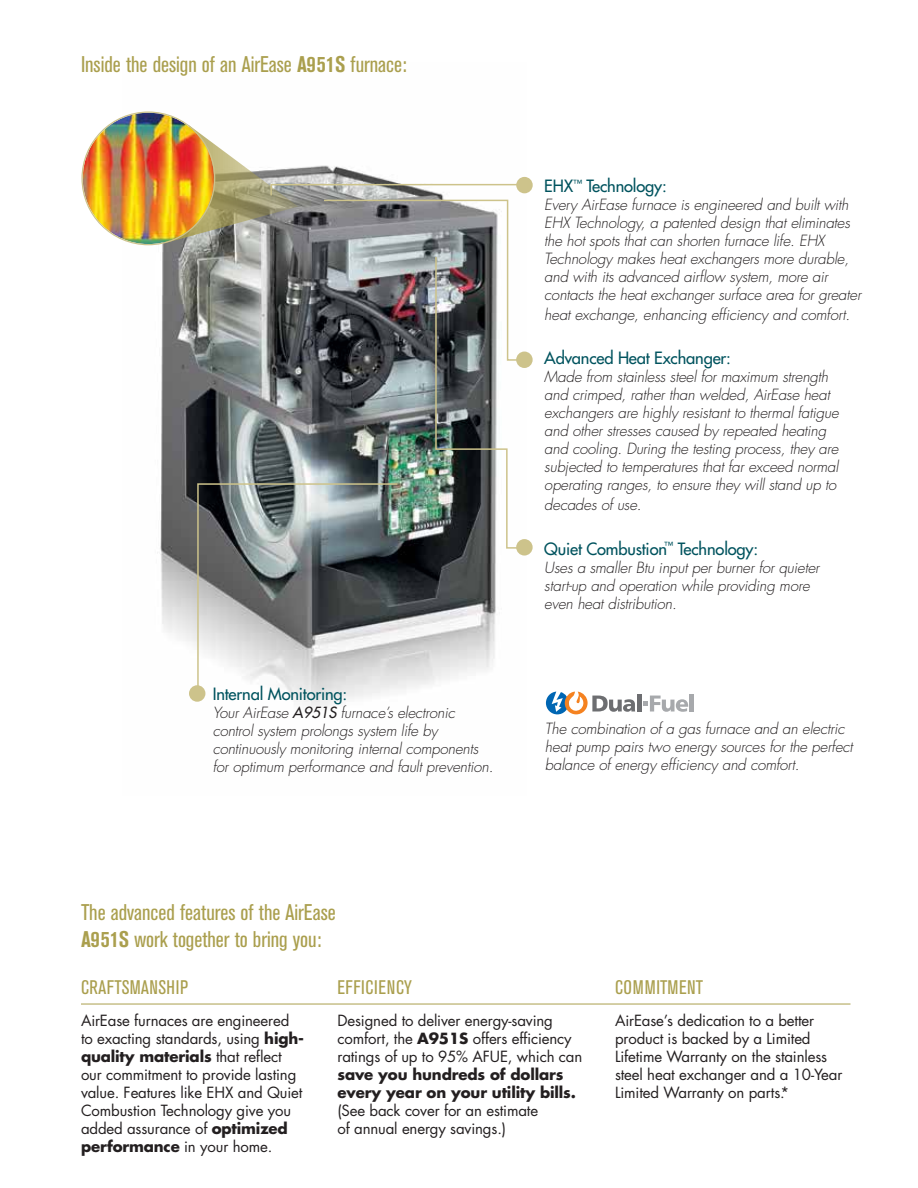
<style>
.page{position:relative;width:918px;height:1188px;background:#fff}
.page>*{position:absolute;margin:0;border:0;box-sizing:border-box;transform-origin:0 0}
.t1{font:condensed 22.5px/27px "Akzidenz Grotesk BE";color:#aa9f4e}
.t2{font:condensed 19.5px "Akzidenz Grotesk BE";letter-spacing:.02em;color:#aa9f4e}
.t3{font:500 16.5px "Futura Std";letter-spacing:-.01em;color:#00535e}
.t4{font:italic 300 15px/18px "Futura Std";letter-spacing:-.01em;color:#231f20}
.t5{font:15px/18px "Futura Std";letter-spacing:-.01em;color:#231f20}
.t6{font:700 15px/18px "Futura Std";letter-spacing:-.01em;color:#231f20}
.s1{font-weight:700}
.s2{font-weight:500}
</style>
<div class="page">
<img style="left:123px;top:113px;width:249px;height:594px">
<svg style="left:516px;top:539px;width:17px;height:17px"></svg>
<div style="left:516px;top:177px;width:17px;height:16px;background:#cdc38b;border-radius:50%"></div>
<div style="left:516px;top:352px;width:17px;height:16px;background:#cdc38b;border-radius:50%"></div>
<div style="left:189px;top:685px;width:16px;height:17px;background:#cdc38b;border-radius:50%"></div>
<hr style="left:81px;top:1004px;width:769px;height:1px;background:#aa9f4e">
<img style="left:83px;top:113px;width:131px;height:131px;border-radius:66px">
<hr style="left:637px;top:694px;width:4px;height:18px;background:#6d6e71">
<svg style="left:643px;top:696px;width:45px;height:16px"></svg>
<hr style="left:690px;top:694px;width:4px;height:18px;background:#a7a9ac">
<svg style="left:546px;top:692px;width:89px;height:22px"></svg>
<img style="left:165px;top:125px;width:363px;height:569px">
<h1 class="t1" style="left:81px;top:51px;width:327px">Inside the design of an AirEase <span class="s1">A951S</span> furnace:</h1>
<p class="t3" style="left:213px;top:684px;width:136px">Internal Monitoring:</p>
<p class="t4" style="left:213px;top:704px;width:282px">Your AirEase <span class="s2">A951S</span> furnace’s electronic control system prolongs system life by continuously monitoring internal components for optimum performance and fault prevention.</p>
<h1 class="t1" style="left:81px;top:899px;width:256px">The advanced features of the AirEase<br><span class="s1">A951S</span> work together to bring you:</h1>
<p class="t3" style="left:544px;top:176px;width:124px">EHX<sup>™</sup> Technology:</p>
<p class="t4" style="left:544px;top:196px;width:318px">Every AirEase furnace is engineered and built with EHX Technology, a patented design that eliminates the hot spots that can shorten furnace life. EHX Technology makes heat exchangers more durable, and with its advanced airflow system, more air contacts the heat exchanger surface area for greater</p>
<p class="t4" style="left:544px;top:306px;width:307px">heat exchange, enhancing efficiency and comfort.</p>
<p class="t3" style="left:544px;top:348px;width:188px">Advanced Heat Exchanger:</p>
<p class="t4" style="left:544px;top:368px;width:296px">Made from stainless steel for maximum strength and crimped, rather than welded, AirEase heat exchangers are highly resistant to thermal fatigue and other stresses caused by repeated heating and cooling. During the testing process, they are subjected to temperatures that far exceed normal operating ranges, to ensure they will stand up to</p>
<p class="t4" style="left:544px;top:496px;width:99px">decades of use.</p>
<p class="t3" style="left:544px;top:538px;width:215px">Quiet Combustion<sup>™</sup> Technology:</p>
<p class="t4" style="left:544px;top:558px;width:277px">Uses a smaller Btu input per burner for quieter start-up and operation while providing more even heat distribution.</p>
<p class="t4" style="left:545px;top:720px;width:309px">The combination of a gas furnace and an electric heat pump pairs two energy sources for the perfect balance of energy efficiency and comfort.</p>
<h2 class="t2" style="left:81px;top:977px;width:109px">CRAFTSMANSHIP</h2>
<p class="t5" style="left:81px;top:1011px;width:225px">AirEase furnaces are engineered to exacting standards, using <span class="s1">high&shy;quality materials</span> that reflect our commitment to provide lasting value. Features like EHX and Quiet<br>Combustion Technology give you added assurance of <span class="s1">optimized performance</span> in your home.</p>
<h2 class="t2" style="left:338px;top:977px;width:9px">efficiency</h2>
<p class="t5" style="left:338px;top:1011px;width:246px">Designed to deliver energy-saving comfort, the <span class="s1">A951S</span> offers efficiency ratings of up to 95% AFUE, which can</p>
<p class="t6" style="left:338px;top:1065px;width:240px">save you hundreds of dollars every year on your utility bills.</p>
<p class="t5" style="left:338px;top:1101px;width:202px">(See back cover for an estimate of annual energy savings.)</p>
<h2 class="t2" style="left:615px;top:977px;width:90px">COMMITMENT</h2>
<p class="t5" style="left:615px;top:1011px;width:229px">AirEase’s dedication to a better product is backed by a Limited<br>Lifetime Warranty on the stainless steel heat exchanger and a 10-Year<br>Limited Warranty on parts.*</p>
</div>
